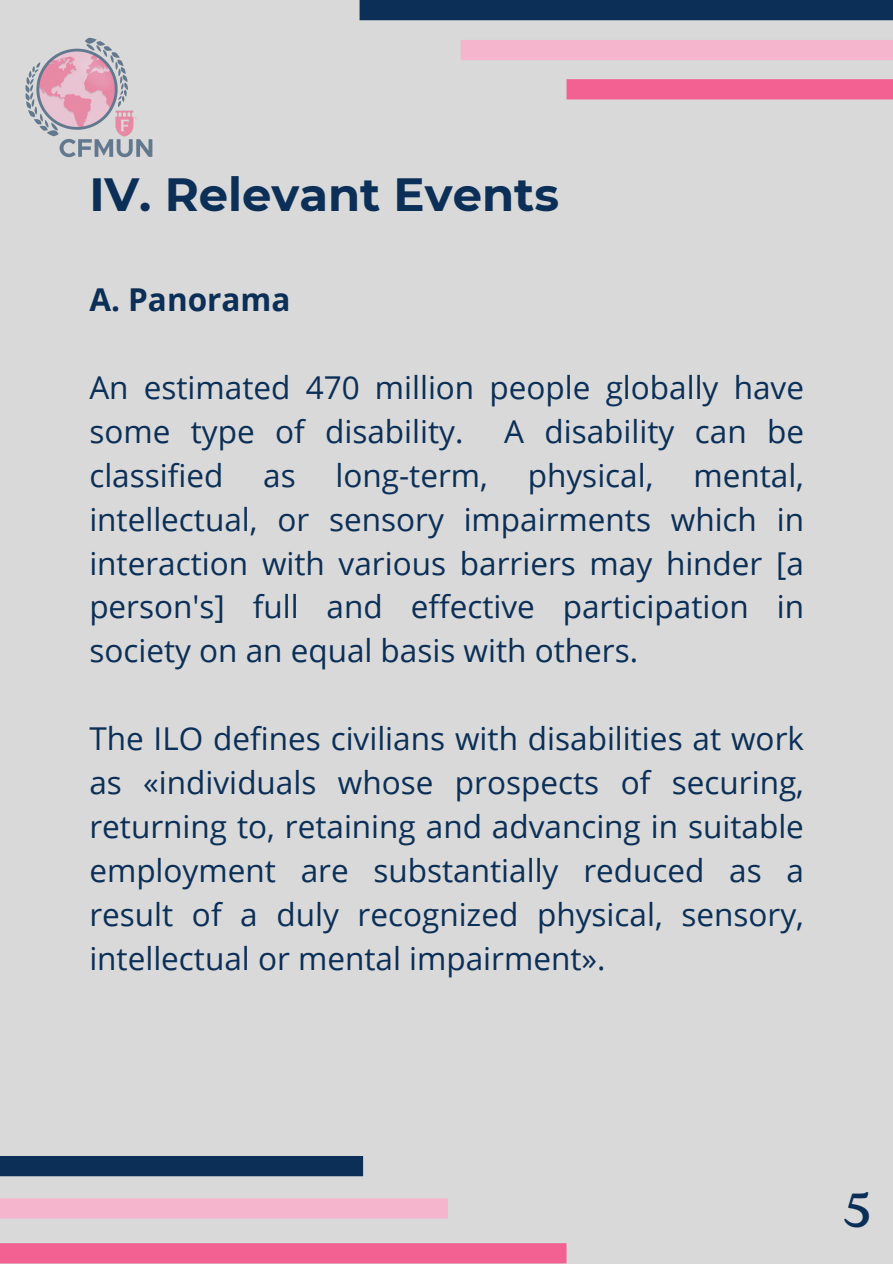
<style>
.page{position:relative;width:893px;height:1264px;background:#fff}
.page>*{position:absolute;margin:0;border:0;box-sizing:border-box;transform-origin:0 0}
.t1{font:47.85px "Roca One";color:#0b2f57}
.t2{font:700 46.5px "Montserrat";color:#0b2f57}
.t3{font:31.5px/43.8px "Open Sans";color:#0b2f57;text-align:justify}
.t4{font:700 31.5px "Open Sans";color:#0b2f57}
</style>
<div class="page">
<div style="left:0;top:0;width:892px;height:1263px;background:#d9d9d9"></div>
<div style="left:359px;top:0;width:533px;height:20px;background:#0b2f57"></div>
<div style="left:460px;top:40px;width:432px;height:20px;background:#f4b5cd"></div>
<div style="left:566px;top:79px;width:326px;height:20px;background:#f26191"></div>
<div style="left:0;top:1155px;width:363px;height:21px;background:#0b2f57"></div>
<div style="left:0;top:1198px;width:448px;height:20px;background:#f4b5cd"></div>
<div style="left:0;top:1243px;width:566px;height:20px;background:#f26191"></div>
<img style="left:25px;top:37px;width:128px;height:121px">
<h1 class="t2" style="left:89px;top:166px;width:471px">IV. Relevant Events</h1>
<h2 class="t4" style="left:89px;top:277px;width:203px">A. Panorama</h2>
<p class="t3" style="left:89px;top:365px;width:716px">An estimated 470 million people globally have some type of disability.</p>
<p class="t3" style="left:504px;top:409px;width:301px">A disability can be</p>
<p class="t3" style="left:89px;top:452px;width:135px">classified</p>
<p class="t3" style="left:263px;top:452px;width:34px">as</p>
<p class="t3" style="left:335px;top:452px;width:154px">long-term,</p>
<p class="t3" style="left:528px;top:452px;width:127px">physical,</p>
<p class="t3" style="left:89px;top:452px;width:716px;text-indent:604px">mental, intellectual, or sensory impairments which in interaction with various barriers may hinder [a person's] full and effective participation in society on an equal basis with others.</p>
<p class="t3" style="left:89px;top:716px;width:716px">The ILO defines civilians with disabilities at work as «individuals whose prospects of securing, returning to, retaining and advancing in suitable employment are substantially reduced as a result of a duly recognized physical, sensory, intellectual or mental impairment».</p>
<p class="t1" style="left:843px;top:1182px;width:30px">5</p>
</div>
